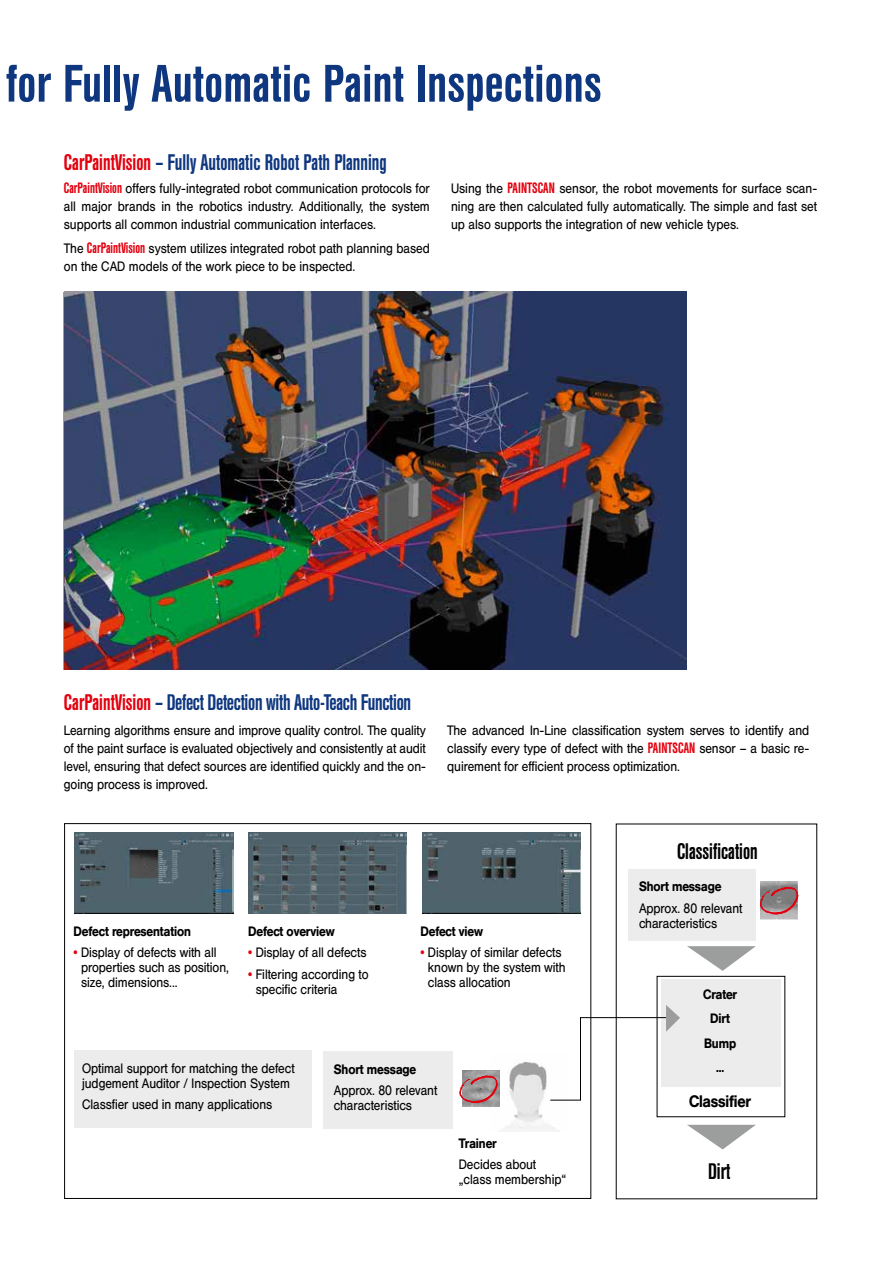
<style>
.page{position:relative;width:881px;height:1263px;background:#fff}
.page>*{position:absolute;margin:0;border:0;box-sizing:border-box;transform-origin:0 0}
.t1{font:500 52.5px "Helvetica Con BQ";letter-spacing:.01em;color:#0f377f}
.t2{font:500 22.5px "Helvetica Con BQ";color:#0f377f;scale:.9 1}
.t3{font:500 22.5px "Helvetica Con BQ";color:#000;scale:.9 1}
.t4{font:500 16.5px "Helvetica BQ";letter-spacing:-.005em;color:#000;scale:.9 1}
.t5{font:13.5px/18px "Helvetica BQ";letter-spacing:-.005em;color:#000;scale:.9 1}
.t6{font:500 13.5px/24.5px "Helvetica BQ";letter-spacing:-.005em;color:#000;text-align:center;scale:.9 1}
.s1{color:#e3000f}
.s2{font-family:"Helvetica Con BQ";font-weight:500;font-size:15px;color:#e3000f}
.s3{font-family:"Helvetica Con BQ";font-weight:500;color:#e3000f}
</style>
<div class="page">
<div style="left:74px;top:1051px;width:238px;height:77px;background:#ececed"></div>
<img style="left:65px;top:292px;width:621px;height:378px">
<div style="left:628px;top:869px;width:127px;height:72px;background:#ececed"></div>
<svg style="left:687px;top:946px;width:68px;height:25px"></svg>
<div style="left:323px;top:1052px;width:129px;height:77px;background:#ececed"></div>
<img style="left:499px;top:1062px;width:57px;height:68px">
<svg style="left:687px;top:1125px;width:68px;height:24px"></svg>
<div style="left:661px;top:979px;width:119px;height:107px;background:#ececed"></div>
<svg style="left:549px;top:1005px;width:130px;height:96px"></svg>
<img style="left:74px;top:832px;width:159px;height:81px">
<img style="left:248px;top:832px;width:159px;height:81px">
<img style="left:422px;top:832px;width:158px;height:81px">
<img style="left:462px;top:1070px;width:37px;height:37px">
<svg style="left:459px;top:1075px;width:38px;height:28px"></svg>
<img style="left:760px;top:881px;width:36px;height:39px">
<svg style="left:759px;top:887px;width:39px;height:27px"></svg>
<h1 class="t1" style="left:6px;top:55px;width:596px">for Fully Automatic Paint Inspections</h1>
<h2 class="t2" style="left:64px;top:150px;width:360px"><span class="s1">CarPaintVision</span> – Fully Automatic Robot Path Planning</h2>
<p class="t5" style="left:64px;top:180px;width:408px;text-align:justify"><span class="s2">CarPaintVision</span> offers fully-integrated robot communication protocols for all major brands in the robotics industry. Additionally, the system supports all common industrial communication interfaces.</p>
<p class="t5" style="left:64px;top:240px;width:408px">The <span class="s2">CarPaintVision</span> system utilizes integrated robot path planning based on the CAD models of the work piece to be inspected.</p>
<p class="t5" style="left:451px;top:180px;width:408px;text-align:justify">Using the <span class="s2">PAINTSCAN</span> sensor, the robot movements for surface scan&shy;ning are then calculated fully automatically. The simple and fast set up also supports the integration of new vehicle types.</p>
<h2 class="t2" style="left:64px;top:691px;width:387px"><span class="s1">CarPaintVision</span> – Defect Detection with Auto-Teach Function</h2>
<p class="t5" style="left:64px;top:722px;width:403px;text-align:justify">Learning algorithms ensure and improve quality control. The quality of the paint surface is evaluated objectively and consistently at audit level, ensuring that defect sources are identified quickly and the on&shy;going process is improved.</p>
<p class="t5" style="left:447px;top:722px;width:403px;text-align:justify">The advanced In-Line classification system serves to identify and classify every type of defect with the <span class="s2">PAINTSCAN</span> sensor – a basic re&shy;quirement for efficient process optimization.</p>
<p class="t6" style="left:74px;top:919px;width:132px">Defect representation</p>
<p class="t5" style="left:81px;top:945px;width:166px;line-height:15px;text-indent:-7px"><span class="s3">•</span> Display of defects with all properties such as position, size, dimensions...</p>
<p class="t6" style="left:248px;top:919px;width:97px">Defect overview</p>
<p class="t5" style="left:248px;top:944px;width:133px"><span class="s3">•</span> Display of all defects</p>
<p class="t5" style="left:256px;top:967px;width:127px;line-height:15px;text-indent:-7px"><span class="s3">•</span> Filtering according to specific criteria</p>
<p class="t6" style="left:420px;top:919px;width:71px">Defect view</p>
<p class="t5" style="left:428px;top:945px;width:154px;line-height:15px;text-indent:-7px"><span class="s3">•</span> Display of similar defects known by the system with class allocation</p>
<p class="t5" style="left:82px;top:1061px;width:237px;line-height:15px">Optimal support for matching the defect judgement Auditor / Inspection System</p>
<p class="t5" style="left:82px;top:1096px;width:212px">Classfier used in many applications</p>
<p class="t6" style="left:334px;top:1057px;width:93px">Short message</p>
<p class="t5" style="left:334px;top:1083px;width:116px;line-height:15px">Approx. 80 relevant characteristics</p>
<h2 class="t3" style="left:677px;top:839px;width:91px">Classification</h2>
<p class="t6" style="left:638px;top:875px;width:93px">Short message</p>
<p class="t5" style="left:638px;top:901px;width:116px;line-height:15px">Approx. 80 relevant characteristics</p>
<p class="t6" style="left:702px;top:982px;width:39px">Crater<br>Dirt<br>Bump ...</p>
<p class="t4" style="left:688px;top:1092px;width:70px">Classifier</p>
<p class="t6" style="left:458px;top:1131px;width:44px">Trainer</p>
<p class="t5" style="left:458px;top:1157px;width:121px;line-height:15px">Decides about „class membership“</p>
<h2 class="t3" style="left:707px;top:1159px;width:26px">Dirt</h2>
</div>
